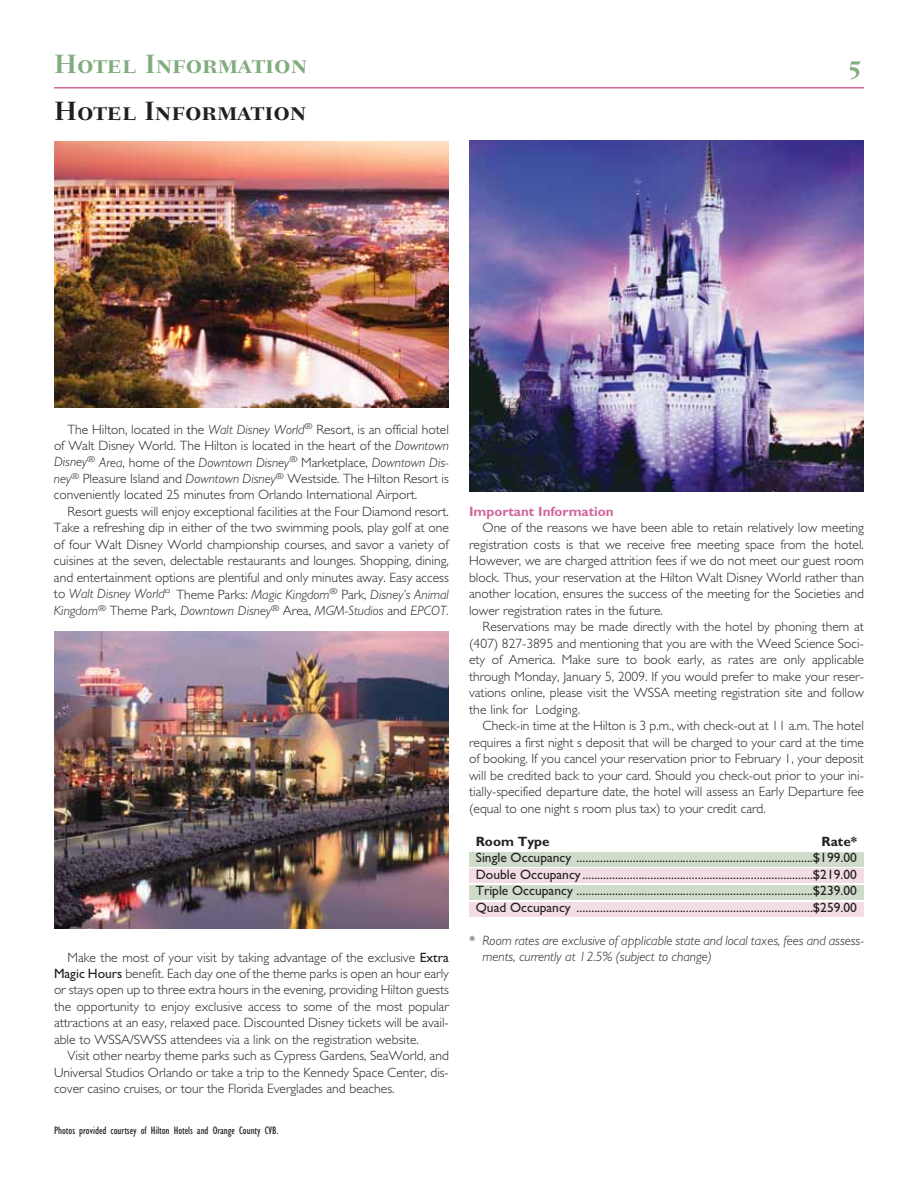
<style>
.page{position:relative;width:918px;height:1188px;background:#fff}
.page>*{position:absolute;margin:0;border:0;box-sizing:border-box;transform-origin:0 0}
.t1{font:27px "Fairfield LH Bold SC";color:#81ac7e}
.t2{font:27px "Fairfield LH Bold SC";color:#231f20}
.t3{font:300 13.5px/16.5px "Gill Sans";color:#231f20;text-align:justify}
.t4{font:13.5px/16.5px "Gill Sans";color:#231f20;text-align:justify}
.t5{font:italic 300 13.5px/16.5px "Gill Sans";color:#231f20}
.t6{font:700 13.5px "Gill Sans";color:#d06899}
.t7{font:700 13.5px "Gill Sans";color:#231f20}
.t8{font:condensed 11.1px "Gill Sans";color:#231f20}
.s1{font-style:italic}
.s2{font-weight:400}
.s3{font-style:normal}
</style>
<div class="page">
<hr style="left:54px;top:87px;width:810px;height:1px;background:#d06899">
<div style="left:469px;top:902px;width:395px;height:15px;background:#f2dce5"></div>
<div style="left:469px;top:868px;width:395px;height:15px;background:#f2dce5"></div>
<div style="left:469px;top:885px;width:395px;height:15px;background:#cfdcca"></div>
<div style="left:469px;top:852px;width:395px;height:15px;background:#cfdcca"></div>
<img style="left:54px;top:141px;width:395px;height:267px">
<img style="left:54px;top:632px;width:395px;height:297px">
<img style="left:469px;top:141px;width:395px;height:351px">
<h1 class="t1" style="left:54px;top:48px;width:255px">Hotel Information</h1>
<h1 class="t1" style="left:848px;top:48px;width:14px">5</h1>
<h1 class="t2" style="left:54px;top:95px;width:254px">Hotel Information</h1>
<p class="t3" style="left:54px;top:422px;width:396px;text-indent:14px">The Hilton, located in the <span class="s1">Walt Disney World</span><sup>®</sup> Resort, is an official hotel of Walt Disney World. The Hilton is located in the heart of the <span class="s1">Downtown Disney</span><sup>®</sup> <span class="s1">Area</span>, home of the <span class="s1">Downtown Disney</span><sup>®</sup> Marketplace, <span class="s1">Downtown Dis&shy;ney</span><sup>®</sup> Pleasure Island and <span class="s1">Downtown Disney</span><sup>®</sup> Westside. The Hilton Resort is conveniently located 25 minutes from Orlando International Airport.</p>
<p class="t3" style="left:54px;top:505px;width:396px;text-indent:14px">Resort guests will enjoy exceptional facilities at the Four Diamond resort.<br>Take a refreshing dip in either of the two swimming pools, play golf at one of four Walt Disney World championship courses, and savor a variety of cuisines at the seven, delectable restaurants and lounges. Shopping, dining, and entertainment options are plentiful and only minutes away. Easy access to <span class="s1">Walt Disney World</span><sup>¤</sup> Theme Parks: <span class="s1">Magic Kingdom</span><sup>®</sup> Park, <span class="s1">Disney’s Animal Kingdom</span><sup>®</sup> Theme Park, <span class="s1">Downtown Disney</span><sup>®</sup> Area, <span class="s1">MGM-Studios</span> and <span class="s1">EPCOT.</span></p>
<p class="t3" style="left:54px;top:950px;width:396px;text-indent:14px">Make the most of your visit by taking advantage of the exclusive <span class="s2">Extra Magic Hours</span> benefit. Each day one of the theme parks is open an hour early or stays open up to three extra hours in the evening, providing Hilton guests the opportunity to enjoy exclusive access to some of the most popular attractions at an easy, relaxed pace. Discounted Disney tickets will be avail&shy;able to WSSA/SWSS attendees via a link on the registration website.</p>
<p class="t3" style="left:54px;top:1049px;width:396px;text-indent:14px">Visit other nearby theme parks such as Cypress Gardens, SeaWorld, and Universal Studios Orlando or take a trip to the Kennedy Space Center, dis&shy;cover casino cruises, or tour the Florida Everglades and beaches.</p>
<p class="t8" style="left:54px;top:1126px;width:226px">Photos provided courtsey of Hilton Hotels and Orange County CVB.</p>
<p class="t6" style="left:469px;top:507px;width:146px">Important Information</p>
<p class="t3" style="left:469px;top:521px;width:396px;text-indent:14px">One of the reasons we have been able to retain relatively low meeting registration costs is that we receive free meeting space from the hotel.<br>However, we are charged attrition fees if we do not meet our guest room block. Thus, your reservation at the Hilton Walt Disney World rather than another location, ensures the success of the meeting for the Societies and lower registration rates in the future.</p>
<p class="t3" style="left:469px;top:620px;width:396px;text-indent:14px">Reservations may be made directly with the hotel by phoning them at (407) 827-3895 and mentioning that you are with the Weed Science Soci&shy;ety of America. Make sure to book early, as rates are only applicable through Monday, January 5, 2009. If you would prefer to make your reser&shy;vations online, please visit the WSSA meeting registration site and follow the link for Lodging.</p>
<p class="t3" style="left:469px;top:719px;width:396px;text-indent:14px">Check-in time at the Hilton is 3 p.m., with check-out at 11 a.m. The hotel requires a first night s deposit that will be charged to your card at the time of booking. If you cancel your reservation prior to February 1, your deposit will be credited back to your card. Should you check-out prior to your ini&shy;tially-specified departure date, the hotel will assess an Early Departure fee (equal to one night s room plus tax) to your credit card.</p>
<p class="t7" style="left:476px;top:837px;width:75px">Room Type</p>
<p class="t7" style="left:822px;top:837px;width:37px">Rate*</p>
<p class="t4" style="left:476px;top:851px;width:383px">Single Occupancy ................................................................................$199.00<br>Double Occupancy..............................................................................$219.00<br>Triple Occupancy ................................................................................$239.00<br>Quad Occupancy ................................................................................$259.00</p>
<p class="t5" style="left:483px;top:934px;width:383px;text-indent:-14px"><span class="s3">*</span> Room rates are exclusive of applicable state and local taxes, fees and assess&shy;ments, currently at 12.5% (subject to change)</p>
</div>
